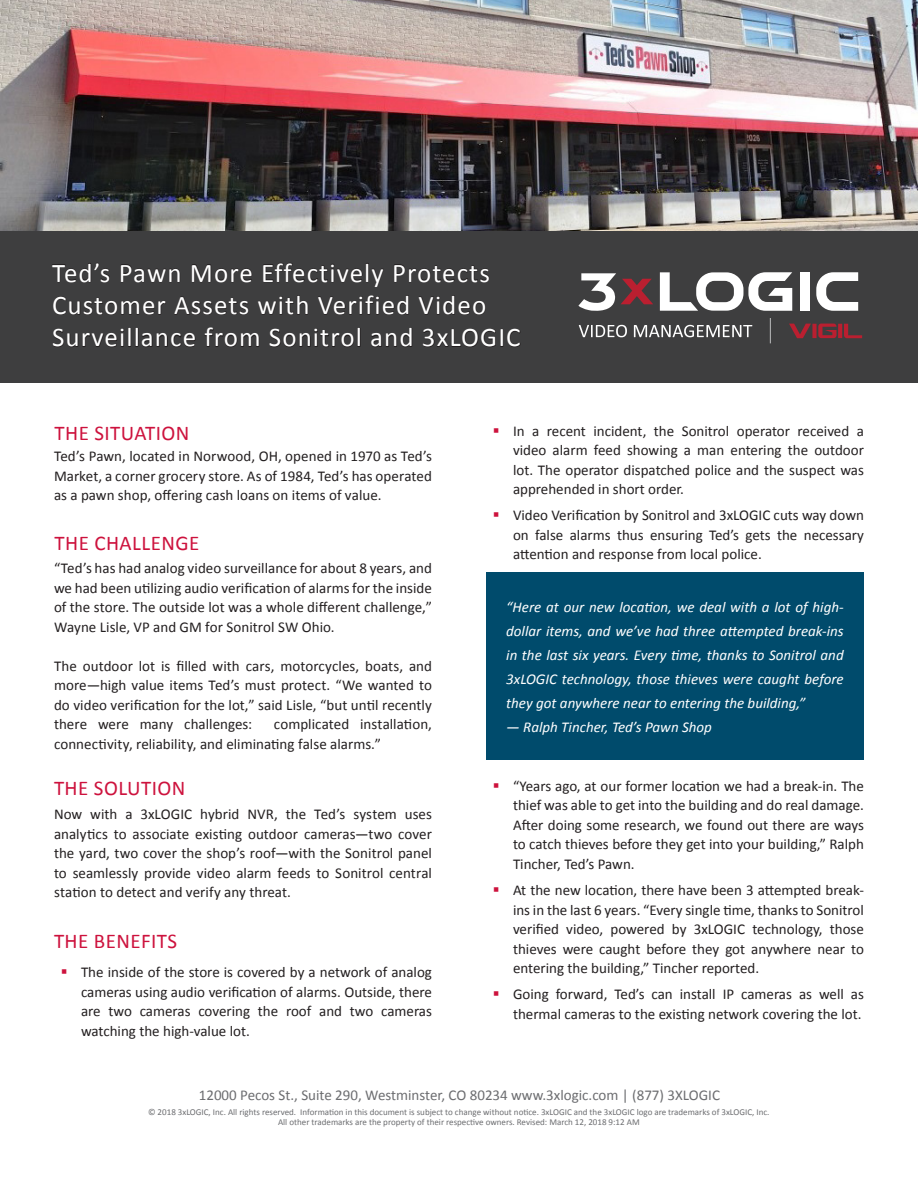
<style>
.page{position:relative;width:918px;height:1188px;background:#fff}
.page>*{position:absolute;margin:0;border:0;box-sizing:border-box;transform-origin:0 0}
.t1{font:27px/32.4px "Calibri";letter-spacing:.04em;color:#fff}
.t2{font:21px "Calibri";letter-spacing:.02em;color:#cd123d}
.t3{font:15px/19.5px "Calibri";color:#231f20;text-align:justify}
.t4{font:italic 15px/24px "Calibri";color:#fff;text-align:justify}
.Copyright{font:15px "Calibri";color:#6c6d70}
.Copyright-2{font:9px "Calibri";color:#6c6d70}
.s1{color:#cd123d}
</style>
<div class="page">
<img style="left:0;top:0;width:918px;height:231px">
<div style="left:0;top:231px;width:918px;height:151px;background:#3e3e3f"></div>
<svg style="left:52px;top:263px;width:58px;height:20px"></svg>
<svg style="left:120px;top:264px;width:60px;height:19px"></svg>
<svg style="left:191px;top:264px;width:61px;height:19px"></svg>
<svg style="left:263px;top:263px;width:121px;height:24px"></svg>
<svg style="left:394px;top:264px;width:96px;height:19px"></svg>
<svg style="left:53px;top:296px;width:113px;height:19px"></svg>
<svg style="left:174px;top:296px;width:75px;height:19px"></svg>
<svg style="left:258px;top:295px;width:50px;height:20px"></svg>
<svg style="left:318px;top:295px;width:91px;height:20px"></svg>
<svg style="left:419px;top:295px;width:67px;height:20px"></svg>
<svg style="left:52px;top:327px;width:144px;height:20px"></svg>
<svg style="left:204px;top:327px;width:55px;height:20px"></svg>
<svg style="left:269px;top:327px;width:92px;height:20px"></svg>
<svg style="left:371px;top:328px;width:41px;height:19px"></svg>
<svg style="left:423px;top:329px;width:98px;height:18px"></svg>
<svg style="left:770px;top:318px;width:1px;height:25px"></svg>
<svg style="left:579px;top:325px;width:48px;height:12px"></svg>
<svg style="left:634px;top:325px;width:118px;height:12px"></svg>
<svg style="left:789px;top:324px;width:73px;height:14px"></svg>
<div style="left:800px;top:272px;width:10px;height:39px;background:#fff"></div>
<svg style="left:660px;top:272px;width:132px;height:39px"></svg>
<svg style="left:578px;top:273px;width:75px;height:38px"></svg>
<svg style="left:816px;top:272px;width:42px;height:39px"></svg>
<div style="left:486px;top:572px;width:378px;height:188px;background:#004b6c"></div>
<p class="t1" style="left:52px;top:257px;width:470px">Ted’s Pawn More Effectively Protects<br>Customer Assets with Verified Video<br>Surveillance from Sonitrol and 3xLOGIC</p>
<p class="t2" style="left:55px;top:420px;width:137px">THE SITUATION</p>
<p class="t3" style="left:54px;top:447px;width:380px">Ted’s Pawn, located in Norwood, OH, opened in 1970 as Ted’s Market, a corner grocery store. As of 1984, Ted’s has operated as a pawn shop, offering cash loans on items of value.</p>
<p class="t2" style="left:55px;top:530px;width:146px">THE CHALLENGE</p>
<p class="t3" style="left:54px;top:559px;width:379px">“Ted’s has had analog video surveillance for about 8 years, and we had been utilizing audio verification of alarms for the inside of the store. The outside lot was a whole different challenge,” Wayne Lisle, VP and GM for Sonitrol SW Ohio.</p>
<p class="t3" style="left:54px;top:656px;width:379px">The outdoor lot is filled with cars, motorcycles, boats, and more—high value items Ted’s must protect. “We wanted to do video verification for the lot,” said Lisle, “but until recently there were many challenges:</p>
<p class="t3" style="left:54px;top:715px;width:379px;text-indent:220px">complicated installation, connectivity, reliability, and eliminating false alarms.”</p>
<p class="t2" style="left:54px;top:775px;width:133px">THE SOLUTION</p>
<p class="t3" style="left:54px;top:805px;width:380px">Now with a 3xLOGIC hybrid NVR, the Ted’s system uses analytics to associate existing outdoor cameras—two cover the yard, two cover the shop’s roof—with the Sonitrol panel to seamlessly provide video alarm feeds to Sonitrol central station to detect and verify any threat.</p>
<p class="t2" style="left:54px;top:928px;width:125px">THE BENEFITS</p>
<p class="t3" style="left:81px;top:962px;width:353px;text-indent:-20px"><span class="s1">▪</span> The inside of the store is covered by a network of analog cameras using audio verification of alarms. Outside, there are two cameras covering the roof and two cameras watching the high-value lot.</p>
<p class="t3" style="left:513px;top:421px;width:352px;text-indent:-20px"><span class="s1">▪</span> In a recent incident, the Sonitrol operator received a video alarm feed showing a man entering the outdoor lot. The operator dispatched police and the suspect was apprehended in short order.</p>
<p class="t3" style="left:513px;top:506px;width:353px;text-indent:-20px"><span class="s1">▪</span> Video Verification by Sonitrol and 3xLOGIC cuts way down on false alarms thus ensuring Ted’s gets the necessary attention and response from local police.</p>
<p class="t4" style="left:506px;top:594px;width:339px">“Here at our new location, we deal with a lot of high&shy;dollar items, and we’ve had three attempted break-ins in the last six years. Every time, thanks to Sonitrol and 3xLOGIC technology, those thieves were caught before they got anywhere near to entering the building,”</p>
<p class="t4" style="left:506px;top:714px;width:207px">— Ralph Tincher, Ted’s Pawn Shop</p>
<p class="t3" style="left:513px;top:776px;width:352px;text-indent:-20px"><span class="s1">▪</span> “Years ago, at our former location we had a break-in. The thief was able to get into the building and do real damage.<br>After doing some research, we found out there are ways to catch thieves before they get into your building,” Ralph Tincher, Ted’s Pawn.</p>
<p class="t3" style="left:513px;top:880px;width:352px;text-indent:-20px"><span class="s1">▪</span> At the new location, there have been 3 attempted break&shy;ins in the last 6 years. “Every single time, thanks to Sonitrol verified video, powered by 3xLOGIC technology, those thieves were caught before they got anywhere near to entering the building,” Tincher reported.</p>
<p class="t3" style="left:493px;top:985px;width:373px;text-align:right"><span class="s1">▪</span> Going forward, Ted’s can install IP cameras as well as thermal cameras to the existing network covering the lot.</p>
<p class="Copyright" style="left:199px;top:1085px;width:523px">12000 Pecos St., Suite 290, Westminster, CO 80234 www.3xlogic.com | (877) 3XLOGIC</p>
<p class="Copyright-2" style="left:148px;top:1106px;width:623px">© 2018 3xLOGIC, Inc. All rights reserved. Information in this document is subject to change without notice. 3xLOGIC and the 3xLOGIC logo are trademarks of 3xLOGIC, Inc.</p>
<p class="Copyright-2" style="left:278px;top:1117px;width:363px">All other trademarks are the property of their respective owners. Revised: March 12, 2018 9:12 AM</p>
</div>
